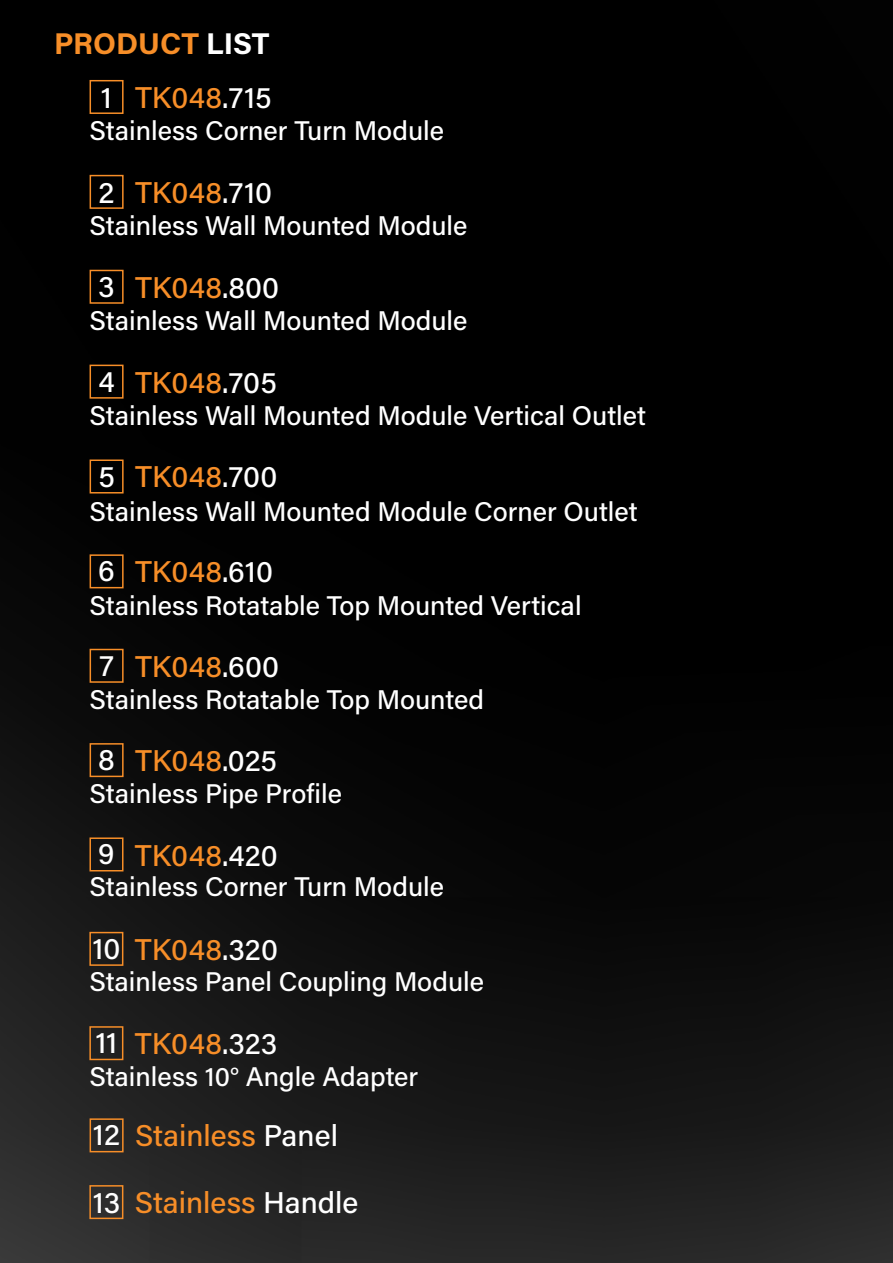
<style>
.page{position:relative;width:893px;height:1263px;background:#fff}
.page>*{position:absolute;margin:0;border:0;box-sizing:border-box;transform-origin:0 0}
.t1{font:500 30px "Acumin Pro";color:#fff}
.t2{font:500 30px "Acumin Pro";color:#f78e28}
.t3{font:700 30px "Acumin Pro";color:#f78e28}
.t4{font:500 27px "Acumin Pro";color:#fff}
.s1{color:#fff}
.s2{color:#f78e28}
</style>
<div class="page">
<img style="left:0;top:0;width:893px;height:1263px">
<div style="left:90px;top:1118px;width:34px;height:34px;border:2px solid #f78e28"></div>
<div style="left:90px;top:80px;width:34px;height:34px;border:2px solid #f78e28"></div>
<div style="left:90px;top:175px;width:34px;height:34px;border:2px solid #f78e28"></div>
<div style="left:90px;top:270px;width:34px;height:34px;border:2px solid #f78e28"></div>
<div style="left:90px;top:365px;width:34px;height:34px;border:2px solid #f78e28"></div>
<div style="left:90px;top:459px;width:34px;height:34px;border:2px solid #f78e28"></div>
<div style="left:90px;top:554px;width:34px;height:34px;border:2px solid #f78e28"></div>
<div style="left:90px;top:649px;width:34px;height:34px;border:2px solid #f78e28"></div>
<div style="left:90px;top:743px;width:34px;height:34px;border:2px solid #f78e28"></div>
<div style="left:89px;top:837px;width:35px;height:34px;border:2px solid #f78e28"></div>
<div style="left:89px;top:932px;width:34px;height:34px;border:2px solid #f78e28"></div>
<div style="left:89px;top:1026px;width:34px;height:34px;border:2px solid #f78e28"></div>
<div style="left:89px;top:1185px;width:34px;height:34px;border:2px solid #f78e28"></div>
<p class="t3" style="left:54px;top:22px;width:217px">PRODUCT <span class="s1">LIST</span></p>
<p class="t1" style="left:101px;top:77px;width:172px">1 <span class="s2">TK048</span>.715</p>
<p class="t4" style="left:90px;top:112px;width:356px">Stainless Corner Turn Module</p>
<p class="t1" style="left:99px;top:172px;width:175px">2 <span class="s2">TK048</span>.710</p>
<p class="t4" style="left:90px;top:207px;width:379px">Stainless Wall Mounted Module</p>
<p class="t1" style="left:98px;top:266px;width:182px">3 <span class="s2">TK048</span>.800</p>
<p class="t4" style="left:90px;top:302px;width:379px">Stainless Wall Mounted Module</p>
<p class="t1" style="left:98px;top:361px;width:180px">4 <span class="s2">TK048</span>.705</p>
<p class="t4" style="left:90px;top:397px;width:558px">Stainless Wall Mounted Module Vertical Outlet</p>
<p class="t1" style="left:98px;top:456px;width:181px">5 <span class="s2">TK048</span>.700</p>
<p class="t4" style="left:90px;top:492px;width:550px">Stainless Wall Mounted Module Corner Outlet</p>
<p class="t1" style="left:98px;top:551px;width:176px">6 <span class="s2">TK048</span>.610</p>
<p class="t4" style="left:90px;top:587px;width:494px">Stainless Rotatable Top Mounted Vertical</p>
<p class="t1" style="left:99px;top:645px;width:181px">7 <span class="s2">TK048</span>.600</p>
<p class="t4" style="left:90px;top:681px;width:396px">Stainless Rotatable Top Mounted</p>
<p class="t1" style="left:98px;top:740px;width:180px">8 <span class="s2">TK048</span>.025</p>
<p class="t4" style="left:90px;top:775px;width:254px">Stainless Pipe Profile</p>
<p class="t1" style="left:98px;top:834px;width:181px">9 <span class="s2">TK048</span>.420</p>
<p class="t4" style="left:90px;top:868px;width:356px">Stainless Corner Turn Module</p>
<p class="t1" style="left:92px;top:928px;width:187px">10 <span class="s2">TK048</span>.320</p>
<p class="t4" style="left:89px;top:962px;width:396px">Stainless Panel Coupling Module</p>
<p class="t1" style="left:96px;top:1023px;width:183px">11 <span class="s2">TK048</span>.323</p>
<p class="t4" style="left:89px;top:1057px;width:330px">Stainless 10° Angle Adapter</p>
<p class="t2" style="left:93px;top:1115px;width:247px"><span class="s1">12</span> Stainless <span class="s1">Panel</span></p>
<p class="t2" style="left:93px;top:1182px;width:267px"><span class="s1">13</span> Stainless <span class="s1">Handle</span></p>
</div>
